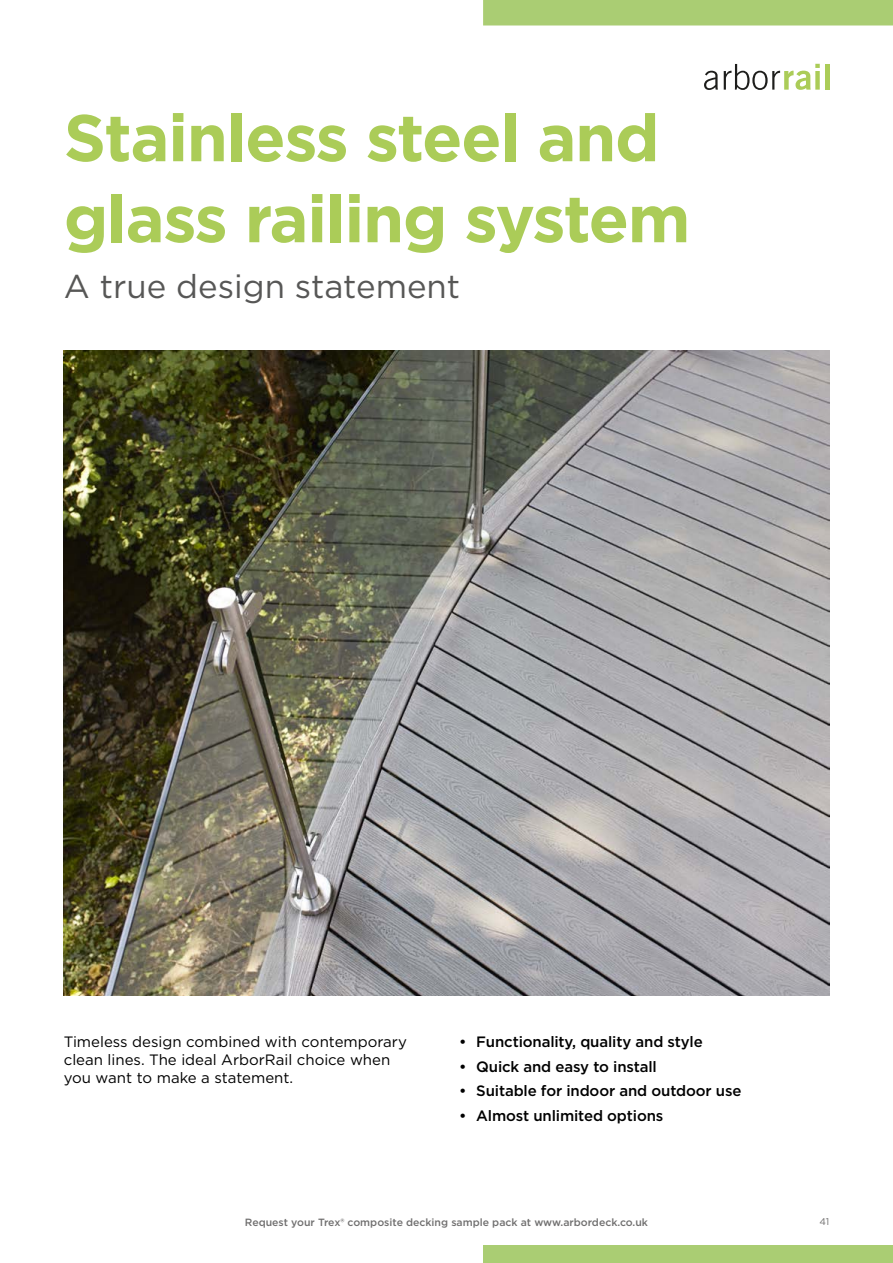
<style>
.page{position:relative;width:893px;height:1263px;background:#fff}
.page>*{position:absolute;margin:0;border:0;box-sizing:border-box;transform-origin:0 0}
.t1{font:700 66px/81px "Gotham";letter-spacing:-.02em;color:#abcc58}
.t2{font:33px "Gotham";color:#575756}
.t3{font:500 15px "Gotham";letter-spacing:-.01em;color:#000}
.t4{font:15px/18px "Gotham";color:#000}
.t5{font:500 10.5px "Gotham";color:#706f6f}
.t6{font:9.75px "Gotham";color:#706f6f}
</style>
<div class="page">
<img style="left:64px;top:351px;width:765px;height:644px">
<svg style="left:704px;top:71px;width:14px;height:19px"></svg>
<svg style="left:724px;top:64px;width:96px;height:26px"></svg>
<div style="left:815px;top:71px;width:5px;height:19px;background:#abcc58"></div>
<hr style="left:825px;top:64px;width:4px;height:26px;background:#abcc58">
<div style="left:483px;top:0;width:410px;height:26px;background:#aacd73"></div>
<div style="left:483px;top:1246px;width:410px;height:17px;background:#aacd73"></div>
<h1 class="t1" style="left:64px;top:97px;width:628px">Stainless steel and glass railing system</h1>
<h2 class="t2" style="left:64px;top:265px;width:398px">A true design statement</h2>
<p class="t4" style="left:64px;top:1033px;width:345px">Timeless design combined with contemporary clean lines. The ideal ArborRail choice when you want to make a statement.</p>
<p class="t3" style="left:459px;top:1032px;width:245px">• Functionality, quality and style</p>
<p class="t3" style="left:459px;top:1057px;width:199px">• Quick and easy to install</p>
<p class="t3" style="left:459px;top:1081px;width:284px">• Suitable for indoor and outdoor use</p>
<p class="t3" style="left:459px;top:1105px;width:206px">• Almost unlimited options</p>
<p class="t5" style="left:245px;top:1215px;width:405px">Request your Trex® composite decking sample pack at www.arbordeck.co.uk</p>
<p class="t6" style="left:819px;top:1215px;width:11px">41</p>
</div>
